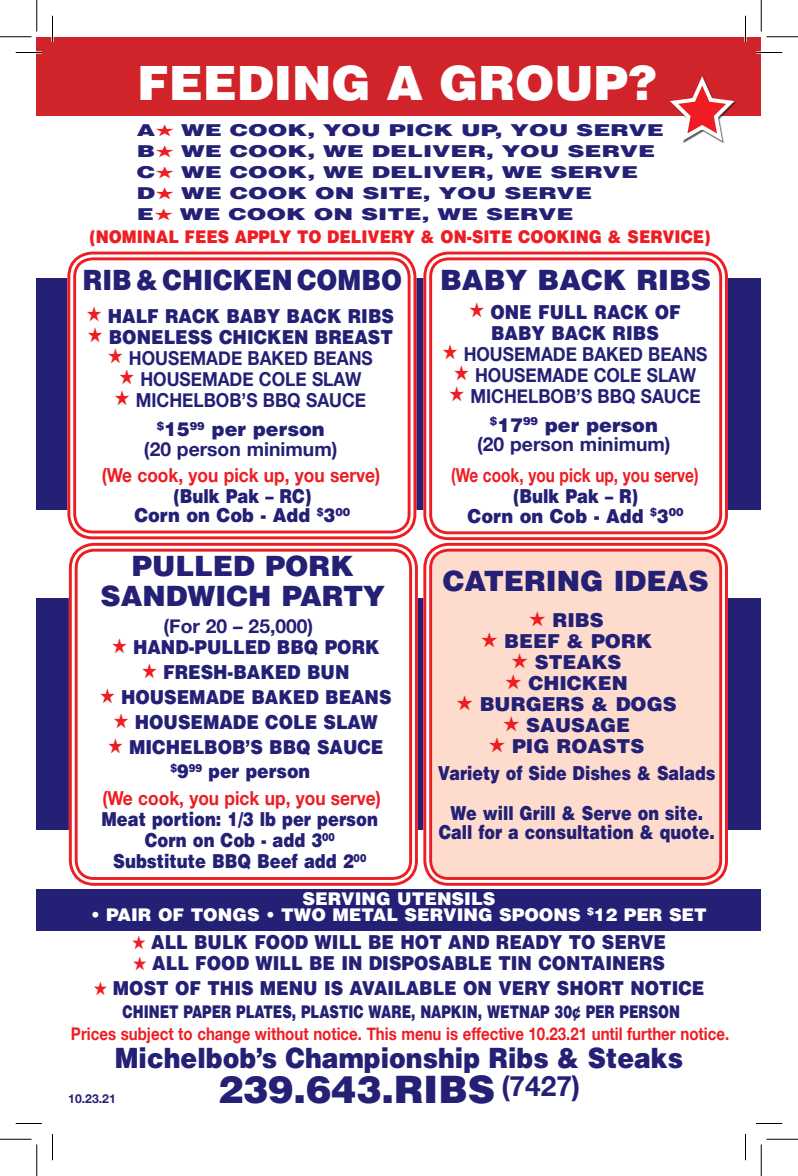
<style>
.page{position:relative;width:798px;height:1176px;background:#fff}
.page>*{position:absolute;margin:0;border:0;box-sizing:border-box;transform-origin:0 0}
.t1{font:900 47.25px "Helvetica LT Pro";color:#fff}
.t2{font:900 37.8px "Helvetica LT Pro";color:#242076}
.t3{font:900 28px "Helvetica LT Pro";color:#242076;scale:.9 1}
.t4{font:900 28px/29.8px "Helvetica LT Pro";color:#242076;text-align:center}
.t5{font:900 19.25px/21px "Helvetica LT Pro";color:#242076;text-align:center;scale:.9 1}
.t6{font:900 19.25px/19.2px "Helvetica LT Pro";color:#242076;text-align:center;scale:.85 1}
.t7{font:700 19.25px "Helvetica Neue";color:#242076;scale:.9 1}
.t8{font:900 19.25px/26.6px "Helvetica LT Pro";color:#242076}
.t9{font:700 19.25px "Helvetica Neue";color:#ee1d23;scale:.9 1}
.t10{font:900 19.25px/19.2px "Helvetica LT Pro";color:#242076;text-align:center;scale:.83 1}
.t11{font:700 19.25px "Helvetica Neue";color:#242076}
.t12{font:700 19.25px "Helvetica Neue";color:#ee1d23;scale:.8 1}
.t13{font:700 17.5px "Helvetica Neue";color:#ee1d23;scale:.86 1}
.t14{font:900 17.5px "Helvetica LT Pro";color:#fff}
.t15{font:900 17.5px "Helvetica LT Pro";color:#242076;scale:.75 1}
.t16{font:900 17.5px "Helvetica LT Pro";color:#ee1d23;scale:.9 1}
.t17{font:900 16.45px/21px "Helvetica LT Pro";color:#242076;scale:1.44 1}
.t18{font:700 12.25px "Helvetica Neue";color:#242076}
.s1{color:#ee1d23}
</style>
<div class="page">
<div style="left:37px;top:278px;width:724px;height:232px;background:#242076"></div>
<div style="left:37px;top:598px;width:724px;height:232px;background:#242076"></div>
<div style="left:37px;top:37px;width:724px;height:79px;background:#d1232a"></div>
<div style="left:37px;top:889px;width:724px;height:42px;background:#242076"></div>
<div style="left:428px;top:547px;width:296px;height:334px;background:#fddccd;border-radius:21px"></div>
<div style="left:423px;top:543px;width:305px;height:343px;border:9px solid #fff;border-radius:21px"></div>
<div style="left:423px;top:543px;width:305px;height:343px;border:3px solid #ee1d23;border-radius:24px"></div>
<div style="left:429px;top:549px;width:293px;height:331px;border:3px solid #ee1d23;border-radius:18px"></div>
<div style="left:72px;top:256px;width:340px;height:279px;background:#fff;border-radius:21px"></div>
<div style="left:67px;top:252px;width:349px;height:287px;border:9px solid #fff;border-radius:21px"></div>
<div style="left:67px;top:252px;width:349px;height:287px;border:3px solid #ee1d23;border-radius:24px"></div>
<div style="left:73px;top:257px;width:338px;height:276px;border:3px solid #ee1d23;border-radius:18px"></div>
<div style="left:428px;top:256px;width:296px;height:280px;background:#fff;border-radius:21px"></div>
<div style="left:423px;top:252px;width:305px;height:288px;border:9px solid #fff;border-radius:21px"></div>
<div style="left:423px;top:252px;width:305px;height:288px;border:3px solid #ee1d23;border-radius:24px"></div>
<div style="left:429px;top:257px;width:293px;height:277px;border:3px solid #ee1d23;border-radius:18px"></div>
<div style="left:73px;top:547px;width:341px;height:334px;background:#fff;border-radius:21px"></div>
<div style="left:69px;top:543px;width:349px;height:343px;border:9px solid #fff;border-radius:21px"></div>
<div style="left:69px;top:543px;width:349px;height:343px;border:3px solid #ee1d23;border-radius:24px"></div>
<div style="left:75px;top:549px;width:337px;height:331px;border:3px solid #ee1d23;border-radius:18px"></div>
<svg style="left:670px;top:76px;width:66px;height:67px"></svg>
<hr style="left:16px;top:51px;width:26px;height:3px;background:#fff">
<hr style="left:756px;top:51px;width:26px;height:3px;background:#fff">
<hr style="left:51px;top:16px;width:3px;height:26px;background:#fff">
<hr style="left:744px;top:16px;width:3px;height:26px;background:#fff">
<svg style="left:16px;top:52px;width:26px;height:1px"></svg>
<svg style="left:756px;top:52px;width:26px;height:1px"></svg>
<svg style="left:16px;top:1123px;width:26px;height:1px"></svg>
<svg style="left:756px;top:1123px;width:26px;height:1px"></svg>
<svg style="left:52px;top:16px;width:1px;height:26px"></svg>
<svg style="left:52px;top:1134px;width:1px;height:26px"></svg>
<svg style="left:745px;top:16px;width:1px;height:26px"></svg>
<svg style="left:745px;top:1134px;width:1px;height:26px"></svg>
<hr style="left:0;top:36px;width:32px;height:1px;background:#000">
<hr style="left:766px;top:36px;width:32px;height:1px;background:#000">
<hr style="left:0;top:1139px;width:32px;height:1px;background:#000">
<hr style="left:766px;top:1139px;width:32px;height:1px;background:#000">
<hr style="left:36px;top:0;width:1px;height:32px;background:#000">
<hr style="left:36px;top:1144px;width:1px;height:32px;background:#000">
<hr style="left:761px;top:0;width:1px;height:32px;background:#000">
<hr style="left:761px;top:1144px;width:1px;height:32px;background:#000">
<h1 class="t1" style="left:137px;top:52px;width:521px">FEEDING A GROUP?</h1>
<p class="t17" style="left:137px;top:119px;width:367px">A<span class="s1">★</span> WE COOK, YOU PICK UP, YOU SERVE<br>B<span class="s1">★</span> WE COOK, WE DELIVER, YOU SERVE<br>C<span class="s1">★</span> WE COOK, WE DELIVER, WE SERVE<br>D<span class="s1">★</span> WE COOK ON SITE, YOU SERVE<br>E<span class="s1">★</span> WE COOK ON SITE, WE SERVE</p>
<p class="t16" style="left:90px;top:225px;width:691px">(NOMINAL FEES APPLY TO DELIVERY &amp; ON-SITE COOKING &amp; SERVICE)</p>
<h3 class="t3" style="left:83px;top:261px;width:356px">RIB &amp; CHICKEN COMBO</h3>
<p class="t5" style="left:87px;top:305px;width:343px"><span class="s1">★</span> HALF RACK BABY BACK RIBS</p>
<p class="t5" style="left:88px;top:326px;width:341px"><span class="s1">★</span> BONELESS CHICKEN BREAST</p>
<p class="t7" style="left:108px;top:343px;width:296px"><span class="s1">★</span> HOUSEMADE BAKED BEANS</p>
<p class="t7" style="left:119px;top:364px;width:271px"><span class="s1">★</span> HOUSEMADE COLE SLAW</p>
<p class="t7" style="left:114px;top:385px;width:281px"><span class="s1">★</span> MICHELBOB’S BBQ SAUCE</p>
<p class="t8" style="left:157px;top:416px;width:170px"><sup>$</sup>15<sup>99</sup> per person</p>
<p class="t11" style="left:144px;top:434px;width:195px">(20 person minimum)</p>
<p class="t9" style="left:102px;top:460px;width:311px">(We cook, you pick up, you serve)</p>
<p class="t6" style="left:134px;top:486px;width:256px">(Bulk Pak – RC)<br>Corn on Cob - Add <sup>$</sup>3<sup>00</sup></p>
<h3 class="t4" style="left:101px;top:552px;width:286px">PULLED PORK<br>SANDWICH PARTY</h3>
<p class="t11" style="left:164px;top:611px;width:151px">(For 20 – 25,000)</p>
<p class="t5" style="left:112px;top:637px;width:299px"><span class="s1">★</span> HAND-PULLED BBQ PORK</p>
<p class="t5" style="left:142px;top:662px;width:232px"><span class="s1">★</span> FRESH-BAKED BUN</p>
<p class="t5" style="left:100px;top:687px;width:326px"><span class="s1">★</span> HOUSEMADE BAKED BEANS</p>
<p class="t5" style="left:114px;top:712px;width:295px"><span class="s1">★</span> HOUSEMADE COLE SLAW</p>
<p class="t5" style="left:108px;top:737px;width:308px"><span class="s1">★</span> MICHELBOB’S BBQ SAUCE</p>
<p class="t9" style="left:102px;top:783px;width:311px">(We cook, you pick up, you serve)</p>
<p class="t5" style="left:170px;top:761px;width:157px"><sup>$</sup>9<sup>99</sup> per person</p>
<p class="t6" style="left:102px;top:809px;width:327px;line-height:21px">Meat portion: 1/3 lb per person<br>Corn on Cob - add 3<sup>00<br></sup>Substitute BBQ Beef add 2<sup>00</sup></p>
<h3 class="t4" style="left:440px;top:265px;width:272px">BABY BACK RIBS</h3>
<p class="t5" style="left:469px;top:302px;width:237px"><span class="s1">★</span> ONE FULL RACK OF<br>BABY BACK RIBS</p>
<p class="t7" style="left:442px;top:339px;width:296px"><span class="s1">★</span> HOUSEMADE BAKED BEANS</p>
<p class="t7" style="left:454px;top:360px;width:271px"><span class="s1">★</span> HOUSEMADE COLE SLAW</p>
<p class="t7" style="left:449px;top:381px;width:281px"><span class="s1">★</span> MICHELBOB’S BBQ SAUCE</p>
<p class="t8" style="left:490px;top:411px;width:170px"><sup>$</sup>17<sup>99</sup> per person</p>
<p class="t11" style="left:477px;top:429px;width:195px">(20 person minimum)</p>
<p class="t12" style="left:451px;top:460px;width:311px">(We cook, you pick up, you serve)</p>
<p class="t6" style="left:468px;top:487px;width:256px">(Bulk Pak – R)<br>Corn on Cob - Add <sup>$</sup>3<sup>00</sup></p>
<h3 class="t4" style="left:443px;top:566px;width:267px">CATERING IDEAS</h3>
<p class="t8" style="left:529px;top:607px;width:76px"><span class="s1">★</span> RIBS</p>
<p class="t8" style="left:481px;top:628px;width:173px"><span class="s1">★</span> BEEF &amp; PORK</p>
<p class="t8" style="left:511px;top:649px;width:112px"><span class="s1">★</span> STEAKS</p>
<p class="t8" style="left:505px;top:670px;width:124px"><span class="s1">★</span> CHICKEN</p>
<p class="t8" style="left:456px;top:691px;width:222px"><span class="s1">★</span> BURGERS &amp; DOGS</p>
<p class="t8" style="left:503px;top:712px;width:129px"><span class="s1">★</span> SAUSAGE</p>
<p class="t8" style="left:438px;top:733px;width:279px;text-indent:51px"><span class="s1">★</span> PIG ROASTS<br>Variety of Side Dishes &amp; Salads</p>
<p class="t10" style="left:439px;top:804px;width:334px">We will Grill &amp; Serve on site.<br>Call for a consultation &amp; quote.</p>
<p class="t14" style="left:303px;top:887px;width:194px">SERVING UTENSILS</p>
<p class="t14" style="left:91px;top:903px;width:617px">• PAIR OF TONGS • TWO METAL SERVING SPOONS <sup>$</sup>12 PER SET</p>
<p class="t5" style="left:132px;top:932px;width:595px"><span class="s1">★</span> ALL BULK FOOD WILL BE HOT AND READY TO SERVE</p>
<p class="t5" style="left:133px;top:953px;width:593px"><span class="s1">★</span> ALL FOOD WILL BE IN DISPOSABLE TIN CONTAINERS</p>
<p class="t5" style="left:94px;top:977px;width:680px"><span class="s1">★</span> MOST OF THIS MENU IS AVAILABLE ON VERY SHORT NOTICE</p>
<p class="t15" style="left:123px;top:1000px;width:745px">CHINET PAPER PLATES, PLASTIC WARE, NAPKIN, WETNAP 30¢ PER PERSON</p>
<h3 class="t3" style="left:115px;top:1040px;width:633px">Michelbob’s Championship Ribs &amp; Steaks</h3>
<h2 class="t2" style="left:218px;top:1065px;width:364px">239.643.RIBS <sup>(7427)</sup></h2>
<p class="t13" style="left:71px;top:1020px;width:767px">Prices subject to change without notice. This menu is effective 10.23.21 until further notice.</p>
<p class="t18" style="left:68px;top:1089px;width:49px">10.23.21</p>
</div>
